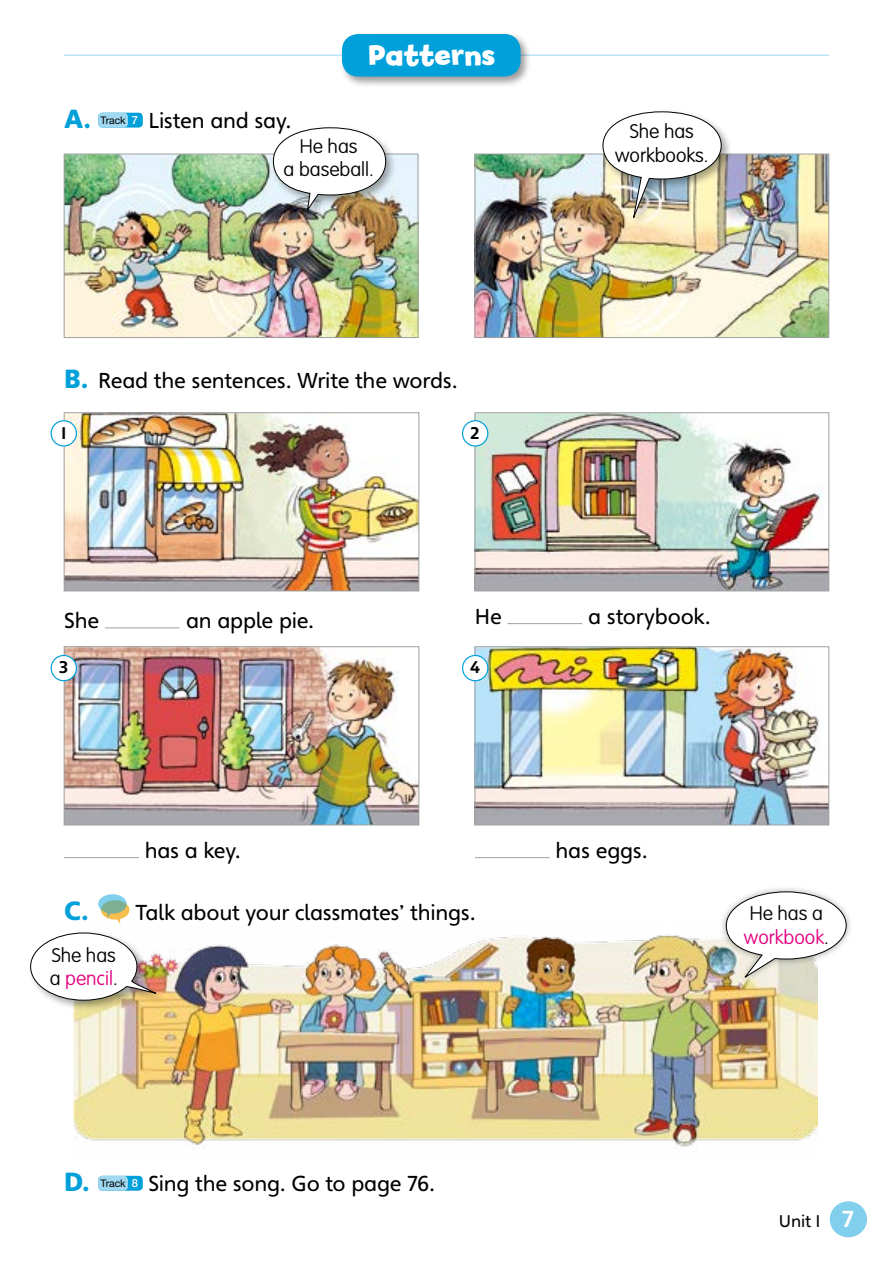
<style>
.page{position:relative;width:893px;height:1263px;background:#fff}
.page>*{position:absolute;margin:0;border:0;box-sizing:border-box;transform-origin:0 0}
.t1{font:700 30px "Billy";color:#fff}
.t2{font:900 25.5px "Heinemann";color:#00a0da}
.t3{font:21px "Heinemann";letter-spacing:-.015em;color:#000}
.t4{font:100 19.5px/23.4px "VAG Rounded Std";color:#000;text-align:center}
.t5{font:100 19.5px/23.4px "VAG Rounded Std";color:#e4007f}
.t6{font:16.5px "Heinemann";color:#000}
.t7{font:700 16.5px "Heinemann";color:#000}
.s1{font-weight:900;font-size:25.5px;color:#00a0da}
.s2{color:#e4007f}
.s3{color:#000}
.s4{font-weight:700;font-size:22.5px;color:#fff}
</style>
<div class="page">
<div style="left:830px;top:1201px;width:37px;height:36px;background:#80cfec;border-radius:50%"></div>
<hr style="left:64px;top:55px;width:765px;height:1px;background:#bbe3f5">
<div style="left:340px;top:32px;width:192px;height:55px;background:#000;opacity:.4"></div>
<div style="left:343px;top:35px;width:177px;height:41px;background:#00a0da;border-radius:16px"></div>
<div style="left:342px;top:34px;width:179px;height:43px;border:1px solid #00a0da;border-radius:16px"></div>
<img style="left:74px;top:934px;width:743px;height:215px">
<div style="left:98px;top:113px;width:45px;height:15px;background:#00a0da;border-radius:4px"></div>
<div style="left:98px;top:113px;width:30px;height:15px;background:#9fd8f0;border-radius:4px"></div>
<img style="left:66px;top:156px;width:350px;height:180px">
<div style="left:64px;top:154px;width:354px;height:184px;border:1px solid #9fa0a0"></div>
<img style="left:477px;top:156px;width:350px;height:180px">
<div style="left:475px;top:154px;width:354px;height:184px;border:1px solid #9fa0a0"></div>
<svg style="left:98px;top:894px;width:31px;height:30px"></svg>
<div style="left:98px;top:1176px;width:45px;height:15px;background:#00a0da;border-radius:4px"></div>
<div style="left:98px;top:1176px;width:30px;height:15px;background:#9fd8f0;border-radius:4px"></div>
<div style="left:271px;top:125px;width:126px;height:95px;background:#000;opacity:.35"></div>
<svg style="left:273px;top:127px;width:113px;height:85px"></svg>
<div style="left:600px;top:109px;width:132px;height:119px;background:#000;opacity:.35"></div>
<img style="left:602px;top:111px;width:120px;height:111px">
<div style="left:719px;top:885px;width:134px;height:99px;background:#000;opacity:.35"></div>
<svg style="left:726px;top:891px;width:121px;height:88px"></svg>
<div style="left:28px;top:930px;width:138px;height:81px;background:#000;opacity:.35"></div>
<svg style="left:30px;top:932px;width:126px;height:69px"></svg>
<hr style="left:105px;top:627px;width:75px;height:1px;background:#9fa0a0">
<img style="left:66px;top:414px;width:351px;height:175px">
<div style="left:64px;top:412px;width:355px;height:179px;border:1px solid #9fa0a0"></div>
<div style="left:51px;top:421px;width:25px;height:25px;background:#fff;border-radius:50%"></div>
<div style="left:51px;top:420px;width:26px;height:27px;border:1px solid #00a0da;border-radius:50%"></div>
<hr style="left:64px;top:857px;width:75px;height:1px;background:#9fa0a0">
<img style="left:66px;top:648px;width:351px;height:175px">
<div style="left:64px;top:646px;width:355px;height:179px;border:1px solid #9fa0a0"></div>
<div style="left:51px;top:655px;width:25px;height:26px;background:#fff;border-radius:50%"></div>
<div style="left:51px;top:655px;width:26px;height:26px;border:1px solid #00a0da;border-radius:50%"></div>
<hr style="left:508px;top:623px;width:74px;height:1px;background:#9fa0a0">
<img style="left:477px;top:414px;width:350px;height:175px">
<div style="left:475px;top:412px;width:354px;height:179px;border:1px solid #9fa0a0"></div>
<div style="left:463px;top:421px;width:25px;height:25px;background:#fff;border-radius:50%"></div>
<div style="left:462px;top:420px;width:26px;height:27px;border:1px solid #00a0da;border-radius:50%"></div>
<hr style="left:475px;top:857px;width:75px;height:1px;background:#9fa0a0">
<img style="left:477px;top:648px;width:350px;height:175px">
<div style="left:475px;top:646px;width:354px;height:179px;border:1px solid #9fa0a0"></div>
<div style="left:463px;top:655px;width:25px;height:26px;background:#fff;border-radius:50%"></div>
<div style="left:462px;top:655px;width:26px;height:26px;border:1px solid #00a0da;border-radius:50%"></div>
<p class="t2" style="left:64px;top:102px;width:29px">A.</p>
<p class="t3" style="left:100px;top:107px;width:193px"><sup>Track</sup> <sup>7</sup> Listen and say.</p>
<h1 class="t1" style="left:368px;top:38px;width:129px">Patterns</h1>
<p class="t4" style="left:284px;top:135px;width:92px">He has<br>a baseball.</p>
<p class="t4" style="left:615px;top:120px;width:95px">She has workbooks.</p>
<p class="t3" style="left:64px;top:367px;width:395px"><span class="s1">B.</span> Read the sentences. Write the words.</p>
<p class="t7" style="left:61px;top:422px;width:7px">1</p>
<p class="t7" style="left:471px;top:422px;width:11px">2</p>
<p class="t3" style="left:64px;top:608px;width:37px">She</p>
<p class="t3" style="left:186px;top:608px;width:130px">an apple pie.</p>
<p class="t7" style="left:59px;top:657px;width:11px">3</p>
<p class="t3" style="left:475px;top:604px;width:28px">He</p>
<p class="t3" style="left:588px;top:604px;width:124px">a storybook.</p>
<p class="t7" style="left:470px;top:657px;width:12px">4</p>
<p class="t3" style="left:145px;top:838px;width:98px">has a key.</p>
<p class="t3" style="left:64px;top:899px;width:413px"><span class="s1">C.</span> Talk about your classmates’ things.</p>
<p class="t4" style="left:50px;top:944px;width:70px;text-align:left">She has a <span class="s2">pencil</span>.</p>
<p class="t3" style="left:555px;top:838px;width:94px">has eggs.</p>
<p class="t5" style="left:744px;top:902px;width:86px"><span class="s3">He has a </span>workbook<span class="s3">.</span></p>
<p class="t2" style="left:64px;top:1165px;width:27px">D.</p>
<p class="t3" style="left:100px;top:1170px;width:336px"><sup>Track</sup> <sup>8</sup> Sing the song. Go to page 76.</p>
<p class="t6" style="left:779px;top:1211px;width:77px">Unit 1 <span class="s4">7</span></p>
</div>
